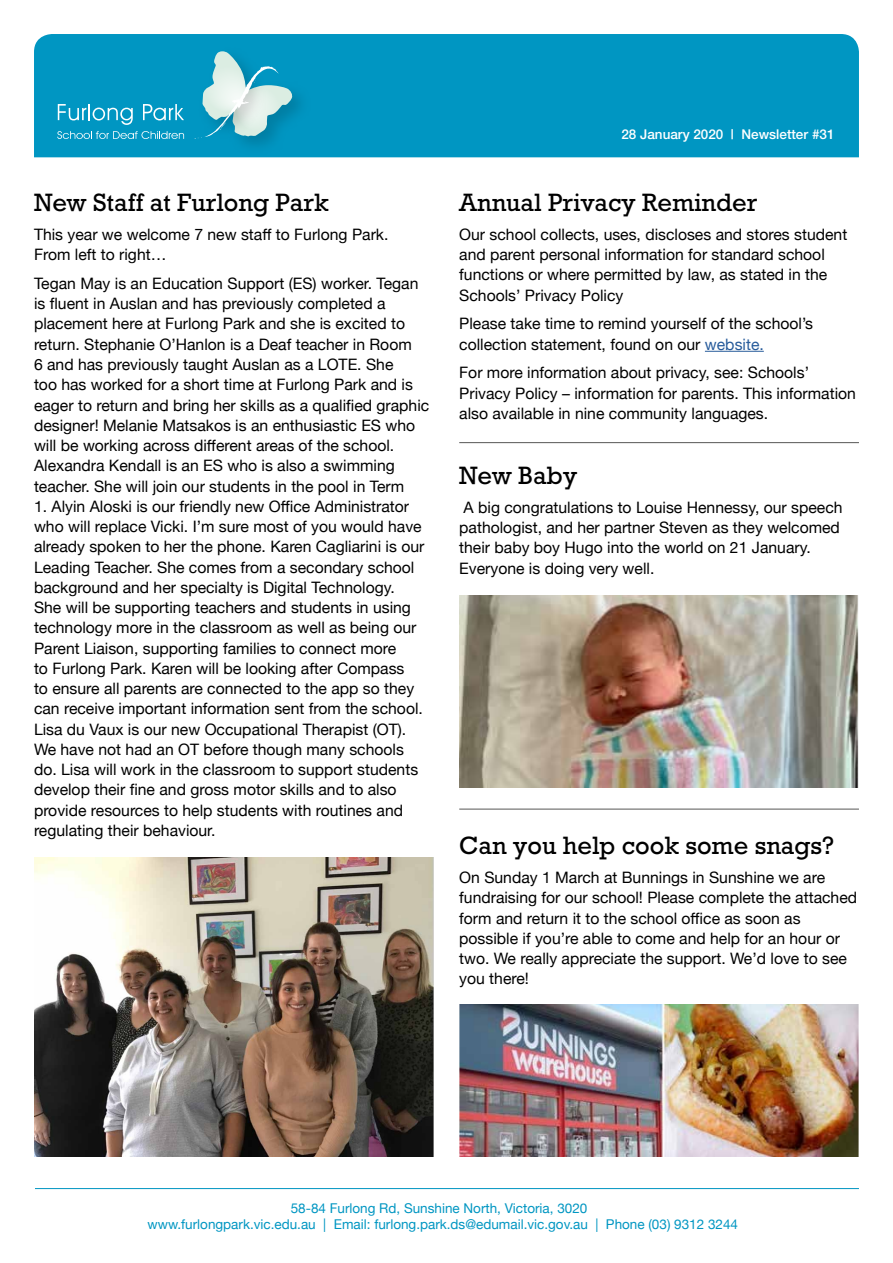
<style>
.page{position:relative;width:893px;height:1263px;background:#fff}
.page>*{position:absolute;margin:0;border:0;box-sizing:border-box;transform-origin:0 0}
.t1{font:25.5px "M Rockwell";color:#000}
.t2{font:15.75px/20.2px "Helvetica Neue";color:#000}
.t3{font:13.5px/16.5px "Helvetica Neue";color:#0096c2;text-align:center}
.t4{font:500 13.5px "Helvetica Neue";color:#fff}
.s1{color:#275b9b}
</style>
<div class="page">
<div style="left:34px;top:34px;width:825px;height:123px;background:#0096c2"></div>
<img style="left:228px;top:81px;width:83px;height:74px">
<img style="left:198px;top:48px;width:67px;height:3px">
<svg style="left:194px;top:51px;width:99px;height:88px"></svg>
<svg style="left:58px;top:104px;width:75px;height:21px"></svg>
<svg style="left:143px;top:104px;width:41px;height:16px"></svg>
<svg style="left:57px;top:131px;width:127px;height:8px"></svg>
<hr style="left:35px;top:1188px;width:824px;height:1px;background:#0096c2">
<hr style="left:705px;top:351px;width:59px;height:1px;background:#275b9b">
<img style="left:34px;top:858px;width:400px;height:299px">
<img style="left:459px;top:596px;width:400px;height:191px">
<img style="left:459px;top:1005px;width:400px;height:152px">
<hr style="left:459px;top:442px;width:400px;height:1px;background:#575756">
<hr style="left:459px;top:809px;width:400px;height:1px;background:#575756">
<h1 class="t1" style="left:34px;top:189px;width:296px">New Staff at Furlong Park</h1>
<p class="t2" style="left:34px;top:225px;width:356px">This year we welcome 7 new staff to Furlong Park.<br>From left to right…</p>
<p class="t2" style="left:34px;top:274px;width:397px">Tegan May is an Education Support (ES) worker. Tegan is fluent in Auslan and has previously completed a placement here at Furlong Park and she is excited to return. Stephanie O’Hanlon is a Deaf teacher in Room<br>6 and has previously taught Auslan as a LOTE. She<br>too has worked for a short time at Furlong Park and is eager to return and bring her skills as a qualified graphic designer! Melanie Matsakos is an enthusiastic ES who will be working across different areas of the school.<br>Alexandra Kendall is an ES who is also a swimming teacher. She will join our students in the pool in Term</p>
<p class="t2" style="left:34px;top:497px;width:392px">1. Alyin Aloski is our friendly new Office Administrator who will replace Vicki. I’m sure most of you would have already spoken to her the phone. Karen Cagliarini is our Leading Teacher. She comes from a secondary school background and her specialty is Digital Technology.<br>She will be supporting teachers and students in using technology more in the classroom as well as being our Parent Liaison, supporting families to connect more<br>to Furlong Park. Karen will be looking after Compass<br>to ensure all parents are connected to the app so they can receive important information sent from the school.<br>Lisa du Vaux is our new Occupational Therapist (OT).<br>We have not had an OT before though many schools do. Lisa will work in the classroom to support students develop their fine and gross motor skills and to also provide resources to help students with routines and regulating their behaviour.</p>
<p class="t4" style="left:621px;top:126px;width:215px">28 January 2020 | Newsletter #31</p>
<h1 class="t1" style="left:459px;top:189px;width:300px">Annual Privacy Reminder</h1>
<p class="t2" style="left:459px;top:225px;width:390px">Our school collects, uses, discloses and stores student and parent personal information for standard school functions or where permitted by law, as stated in the Schools’ Privacy Policy</p>
<p class="t2" style="left:459px;top:315px;width:355px">Please take time to remind yourself of the school’s collection statement, found on our <span class="s1">website.</span></p>
<p class="t2" style="left:459px;top:364px;width:398px">For more information about privacy, see: Schools’<br>Privacy Policy – information for parents. This information also available in nine community languages.</p>
<h1 class="t1" style="left:459px;top:461px;width:120px">New Baby</h1>
<p class="t2" style="left:459px;top:498px;width:385px">A big congratulations to Louise Hennessy, our speech pathologist, and her partner Steven as they welcomed their baby boy Hugo into the world on 21 January.<br>Everyone is doing very well.</p>
<h1 class="t1" style="left:459px;top:832px;width:376px">Can you help cook some snags?</h1>
<p class="t2" style="left:459px;top:868px;width:399px">On Sunday 1 March at Bunnings in Sunshine we are fundraising for our school! Please complete the attached form and return it to the school office as soon as possible if you’re able to come and help for an hour or two. We really appreciate the support. We’d love to see you there!</p>
<p class="t3" style="left:148px;top:1200px;width:592px">58-84 Furlong Rd, Sunshine North, Victoria, 3020<br>www.furlongpark.vic.edu.au | Email: furlong.park.ds@edumail.vic.gov.au | Phone (03) 9312 3244</p>
</div>
